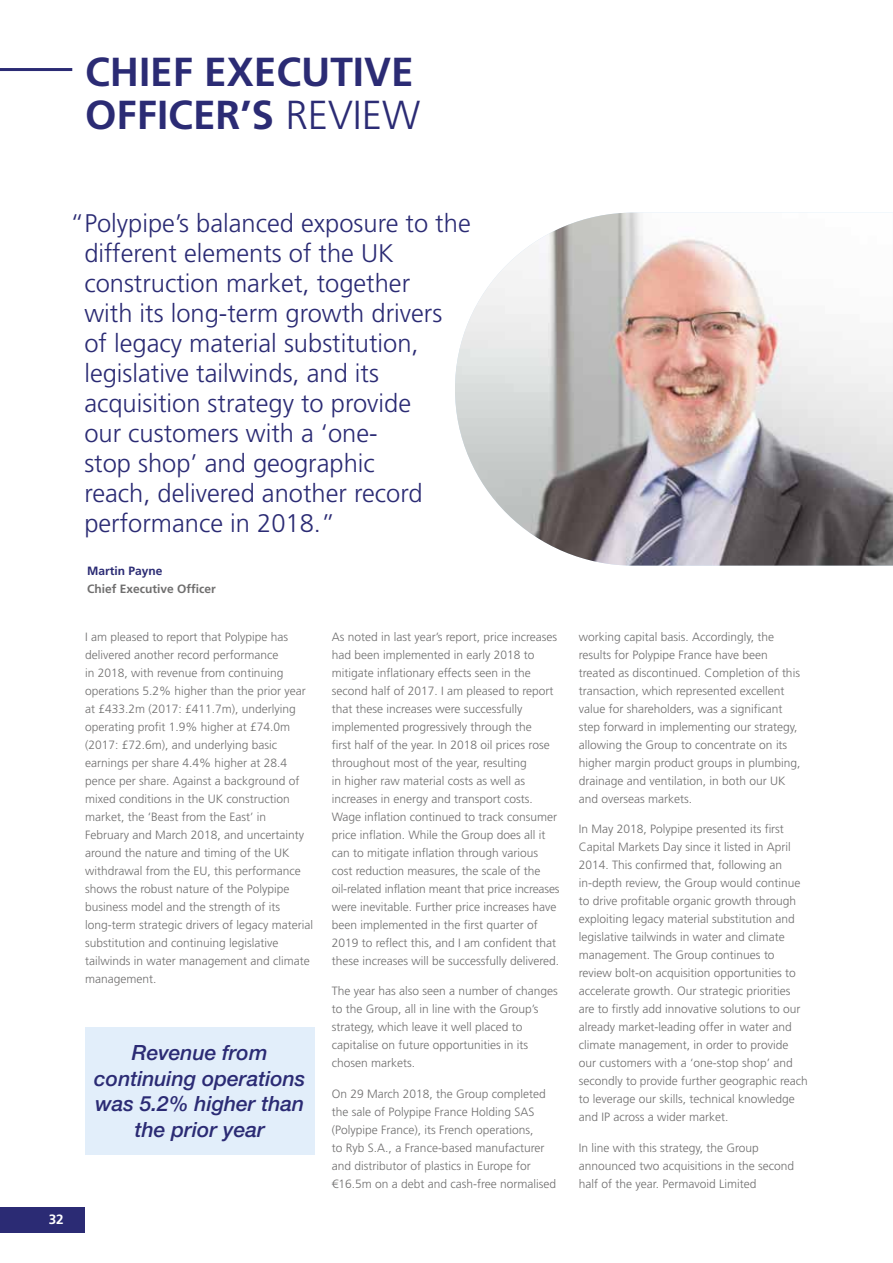
<style>
.page{position:relative;width:893px;height:1263px;background:#fff}
.page>*{position:absolute;margin:0;border:0;box-sizing:border-box;transform-origin:0 0}
.t1{font:700 40.5px/43.5px "Frutiger LT Std";color:#2b2b74}
.t2{font:300 25.5px/30px "Frutiger LT Std";color:#2b2b74}
.t3{font:italic 500 21px/25.5px "Helvetica Neue LT Std";color:#2b2b74;text-align:center}
.t4{font:700 13.5px "Frutiger LT Std";color:#fff}
.t5{font:300 12px/18px "Frutiger LT Std";color:#706f6f}
.t6{font:700 12px "Frutiger LT Std";color:#706f6f}
.t7{font:700 12px "Frutiger LT Std";color:#2b2b74}
.s1{font-weight:300}
</style>
<div class="page">
<img style="left:455px;top:213px;width:438px;height:353px">
<div style="left:85px;top:1027px;width:230px;height:127px;background:#e2eefa"></div>
<div style="left:0;top:1208px;width:85px;height:25px;background:#2b2b74"></div>
<hr style="left:0;top:68px;width:72px;height:3px;background:#2b2b74">
<h1 class="t1" style="left:85px;top:50px;width:337px">CHIEF EXECUTIVE<br>OFFICER’S <span class="s1">REVIEW</span></h1>
<p class="t2" style="left:84px;top:208px;width:388px;text-indent:-14px">“Polypipe’s balanced exposure to the different elements of the UK construction market, together<br>with its long-term growth drivers of legacy material substitution, legislative tailwinds, and its acquisition strategy to provide<br>our customers with a ‘one-<br>stop shop’ and geographic<br>reach, delivered another record performance in 2018.”</p>
<p class="t7" style="left:87px;top:564px;width:77px">Martin Payne</p>
<p class="t6" style="left:87px;top:582px;width:130px">Chief Executive Officer</p>
<p class="t4" style="left:49px;top:1211px;width:17px">32</p>
<p class="t5" style="left:85px;top:627px;width:229px">I am pleased to report that Polypipe has delivered another record performance<br>in 2018, with revenue from continuing operations 5.2% higher than the prior year at £433.2m (2017: £411.7m), underlying operating profit 1.9% higher at £74.0m (2017: £72.6m), and underlying basic earnings per share 4.4% higher at 28.4 pence per share. Against a background of mixed conditions in the UK construction market, the ‘Beast from the East’ in February and March 2018, and uncertainty around the nature and timing of the UK withdrawal from the EU, this performance shows the robust nature of the Polypipe business model and the strength of its long-term strategic drivers of legacy material substitution and continuing legislative tailwinds in water management and climate management.</p>
<p class="t5" style="left:332px;top:627px;width:229px">As noted in last year’s report, price increases had been implemented in early 2018 to mitigate inflationary effects seen in the second half of 2017. I am pleased to report that these increases were successfully implemented progressively through the<br>first half of the year. In 2018 oil prices rose throughout most of the year, resulting<br>in higher raw material costs as well as increases in energy and transport costs.<br>Wage inflation continued to track consumer price inflation. While the Group does all it can to mitigate inflation through various cost reduction measures, the scale of the oil-related inflation meant that price increases were inevitable. Further price increases have been implemented in the first quarter of 2019 to reflect this, and I am confident that these increases will be successfully delivered.</p>
<p class="t5" style="left:332px;top:982px;width:228px">The year has also seen a number of changes to the Group, all in line with the Group’s strategy, which leave it well placed to capitalise on future opportunities in its chosen markets.</p>
<p class="t5" style="left:332px;top:1085px;width:226px">On 29 March 2018, the Group completed the sale of Polypipe France Holding SAS (Polypipe France), its French operations,<br>to Ryb S.A., a France-based manufacturer and distributor of plastics in Europe for €16.5m on a debt and cash-free normalised</p>
<h3 class="t3" style="left:94px;top:1039px;width:213px">Revenue from continuing operations was 5.2% higher than the prior year</h3>
<p class="t5" style="left:579px;top:627px;width:223px">working capital basis. Accordingly, the results for Polypipe France have been treated as discontinued. Completion of this transaction, which represented excellent value for shareholders, was a significant step forward in implementing our strategy, allowing the Group to concentrate on its higher margin product groups in plumbing, drainage and ventilation, in both our UK and overseas markets.</p>
<p class="t5" style="left:579px;top:820px;width:231px">In May 2018, Polypipe presented its first Capital Markets Day since it listed in April 2014. This confirmed that, following an in-depth review, the Group would continue to drive profitable organic growth through exploiting legacy material substitution and legislative tailwinds in water and climate management. The Group continues to review bolt-on acquisition opportunities to accelerate growth. Our strategic priorities are to firstly add innovative solutions to our already market-leading offer in water and climate management, in order to provide our customers with a ‘one-stop shop’ and secondly to provide further geographic reach to leverage our skills, technical knowledge and IP across a wider market.</p>
<p class="t5" style="left:579px;top:1139px;width:217px">In line with this strategy, the Group announced two acquisitions in the second half of the year. Permavoid Limited</p>
</div>
